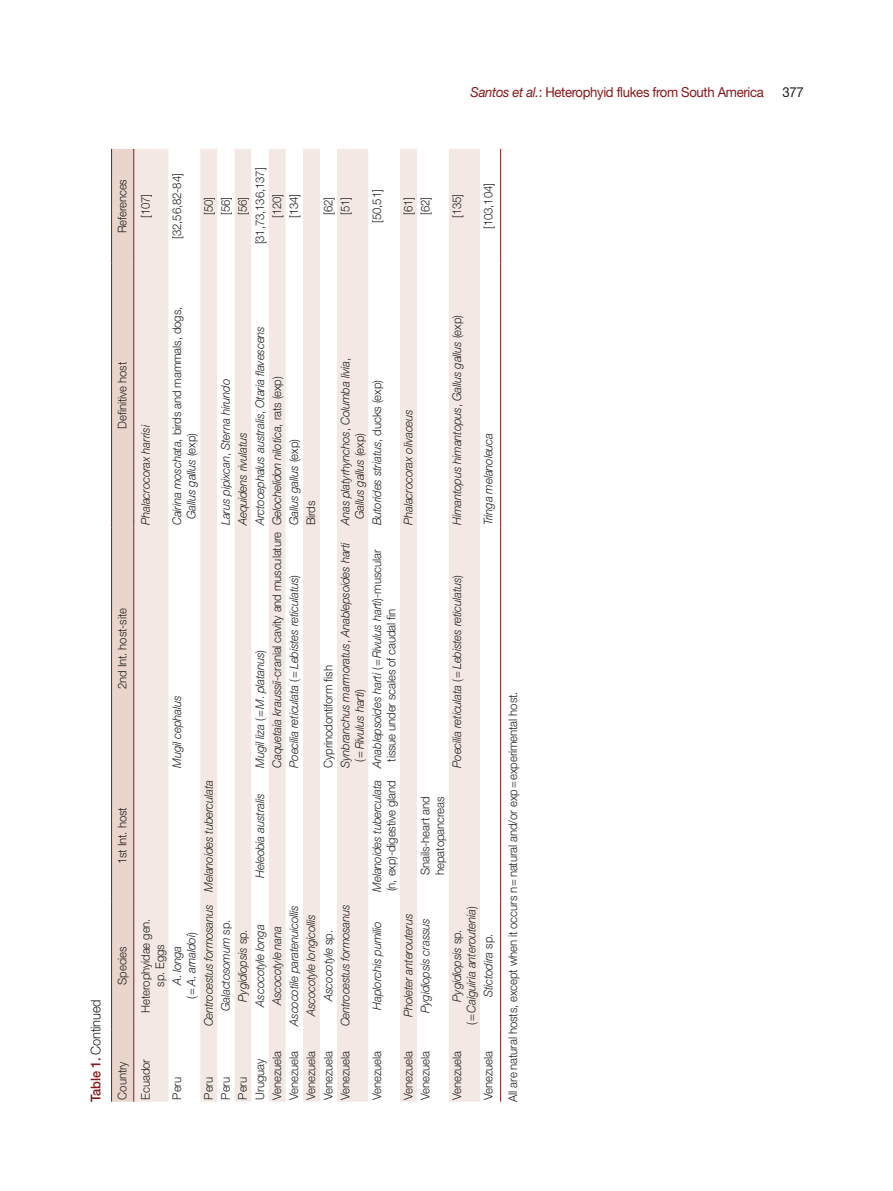
<style>
.page{position:relative;width:893px;height:1191px;background:#fff}
.page>*{position:absolute;margin:0;border:0;box-sizing:border-box;transform-origin:0 0}
.t1{font:13.8px "Helvetica Neue LT Std";letter-spacing:-.025em;color:#88181b;scale:.95 1}
.t2{font:13.8px "Helvetica Neue LT Std";color:#231f20;scale:.95 1}
.표_제목__그림_설명{font:300 13.5px "Helvetica Neue LT Std";letter-spacing:-.02em;color:#231f20;scale:.95 1}
.표_본문{font:italic 300 12px "Helvetica Neue LT Std";letter-spacing:-.015em;color:#231f20;scale:.95 1}
.표_본문-2{font:300 12px "Helvetica Neue LT Std";letter-spacing:-.01em;color:#231f20;scale:.95 1}
.s1{font-style:italic}
.s2{font-weight:500;color:#88181b}
.s3{font-style:normal}
</style>
<div class="page">
<svg style="left:112px;top:149px;width:22px;height:952px;background:#e6cec5"></svg>
<div style="left:135px;top:149px;width:34px;height:952px;background:#f3e8e3"></div>
<svg style="left:200px;top:149px;width:280px;height:952px;fill:#f3e8e3"></svg>
<hr style="left:111px;top:1029px;width:1px;height:72px;background:#88181b">
<hr style="left:111px;top:901px;width:1px;height:128px;background:#88181b">
<hr style="left:111px;top:770px;width:1px;height:131px;background:#88181b">
<hr style="left:111px;top:527px;width:1px;height:243px;background:#88181b">
<hr style="left:111px;top:263px;width:1px;height:264px;background:#88181b">
<hr style="left:111px;top:149px;width:1px;height:114px;background:#88181b">
<hr style="left:134px;top:1029px;width:1px;height:72px;background:#88181b">
<hr style="left:134px;top:901px;width:1px;height:128px;background:#88181b">
<hr style="left:134px;top:770px;width:1px;height:131px;background:#88181b">
<hr style="left:134px;top:527px;width:1px;height:243px;background:#88181b">
<hr style="left:134px;top:263px;width:1px;height:264px;background:#88181b">
<hr style="left:134px;top:149px;width:1px;height:114px;background:#88181b">
<hr style="left:500px;top:1029px;width:1px;height:72px;background:#88181b">
<hr style="left:500px;top:901px;width:1px;height:128px;background:#88181b">
<hr style="left:500px;top:770px;width:1px;height:131px;background:#88181b">
<hr style="left:500px;top:527px;width:1px;height:243px;background:#88181b">
<hr style="left:500px;top:263px;width:1px;height:264px;background:#88181b">
<hr style="left:500px;top:149px;width:1px;height:114px;background:#88181b">
<p class="t1" style="left:471px;top:83px;width:310px"><span class="s1">Santos et al.</span>: Heterophyid flukes from South America</p>
<p class="t2" style="left:782px;top:83px;width:24px">377</p>
<p class="표_본문-2" style="left:115px;top:233px;width:58px;rotate:-90deg">References</p>
<p class="표_본문-2" style="left:138px;top:218px;width:27px;rotate:-90deg">[107]</p>
<p class="표_본문-2" style="left:170px;top:239px;width:70px;rotate:-90deg">[32,56,82-84]</p>
<p class="표_본문-2" style="left:252px;top:244px;width:82px;rotate:-90deg">[31,73,136,137]</p>
<p class="표_본문-2" style="left:269px;top:218px;width:27px;rotate:-90deg">[120]</p>
<p class="표_본문-2" style="left:287px;top:218px;width:27px;rotate:-90deg">[134]</p>
<p class="표_본문-2" style="left:218px;top:215px;width:20px;rotate:-90deg">[56]</p>
<p class="표_본문-2" style="left:235px;top:215px;width:20px;rotate:-90deg">[56]</p>
<p class="표_본문-2" style="left:201px;top:215px;width:20px;rotate:-90deg">[50]</p>
<p class="표_본문-2" style="left:321px;top:215px;width:20px;rotate:-90deg">[62]</p>
<p class="표_본문-2" style="left:338px;top:215px;width:20px;rotate:-90deg">[51]</p>
<p class="표_본문-2" style="left:369px;top:223px;width:37px;rotate:-90deg">[50,51]</p>
<p class="표_본문-2" style="left:401px;top:215px;width:20px;rotate:-90deg">[61]</p>
<p class="표_본문-2" style="left:418px;top:215px;width:20px;rotate:-90deg">[62]</p>
<p class="표_본문-2" style="left:450px;top:218px;width:27px;rotate:-90deg">[135]</p>
<p class="표_본문-2" style="left:481px;top:229px;width:50px;rotate:-90deg">[103,104]</p>
<p class="표_제목__그림_설명" style="left:87px;top:1101px;width:109px;rotate:-90deg"><span class="s2">Table 1.</span> Continued</p>
<p class="표_본문-2" style="left:115px;top:429px;width:72px;rotate:-90deg">Definitive host</p>
<p class="표_본문-2" style="left:115px;top:689px;width:87px;rotate:-90deg">2nd Int. host-site</p>
<p class="표_본문-2" style="left:115px;top:864px;width:61px;rotate:-90deg">1st Int. host</p>
<p class="표_본문-2" style="left:115px;top:984px;width:42px;rotate:-90deg">Species</p>
<p class="표_본문-2" style="left:115px;top:1099px;width:42px;rotate:-90deg">Country</p>
<p class="표_본문" style="left:138px;top:525px;width:107px;rotate:-90deg">Phalacrocorax harrisi</p>
<p class="표_본문-2" style="left:170px;top:525px;width:231px;rotate:-90deg"><span class="s1">Cairina moschata</span>, birds and mammals, dogs,</p>
<p class="표_본문" style="left:184px;top:519px;width:92px;rotate:-90deg">Gallus gallus <span class="s3">(exp)</span></p>
<p class="표_본문" style="left:170px;top:767px;width:78px;rotate:-90deg">Mugil cephalus</p>
<p class="표_본문" style="left:201px;top:891px;width:119px;rotate:-90deg">Melanoides tuberculata</p>
<p class="표_본문" style="left:201px;top:1026px;width:130px;rotate:-90deg">Centrocestus formosanus</p>
<p class="표_본문-2" style="left:138px;top:1012px;width:101px;rotate:-90deg">Heterophyidae gen.</p>
<p class="표_본문" style="left:184px;top:998px;width:71px;rotate:-90deg"><span class="s3">(=</span>A<span class="s3">.</span> arnaldoi<span class="s3">)</span></p>
<p class="표_본문-2" style="left:152px;top:986px;width:46px;rotate:-90deg">sp. Eggs</p>
<p class="표_본문" style="left:170px;top:985px;width:43px;rotate:-90deg">A<span class="s3">.</span> longa</p>
<p class="표_본문" style="left:253px;top:525px;width:211px;rotate:-90deg">Arctocephalus australis<span class="s3">,</span> Otaria flavescens</p>
<p class="표_본문" style="left:270px;top:525px;width:158px;rotate:-90deg">Gelochelidon nilotica<span class="s3">, rats (exp)</span></p>
<p class="표_본문" style="left:218px;top:525px;width:155px;rotate:-90deg">Larus pipixcan<span class="s3">,</span> Sterna hirundo</p>
<p class="표_본문" style="left:235px;top:525px;width:100px;rotate:-90deg">Aequidens rivulatus</p>
<p class="표_본문" style="left:287px;top:525px;width:92px;rotate:-90deg">Gallus gallus <span class="s3">(exp)</span></p>
<p class="표_본문-2" style="left:304px;top:525px;width:27px;rotate:-90deg">Birds</p>
<p class="표_본문-2" style="left:269px;top:767px;width:249px;rotate:-90deg"><span class="s1">Caquetaia kraussii</span>-cranial cavity and musculature</p>
<p class="표_본문" style="left:287px;top:767px;width:205px;rotate:-90deg">Poecilia reticulata <span class="s3">(=</span>Lebistes reticulatus<span class="s3">)</span></p>
<p class="표_본문" style="left:253px;top:767px;width:126px;rotate:-90deg">Mugil liza <span class="s3">(=</span>M<span class="s3">.</span> platanus<span class="s3">)</span></p>
<p class="표_본문" style="left:253px;top:878px;width:90px;rotate:-90deg">Heleobia australis</p>
<p class="표_본문" style="left:338px;top:525px;width:177px;rotate:-90deg">Anas platyrhynchos<span class="s3">,</span> Columba livia<span class="s3">,</span></p>
<p class="표_본문" style="left:370px;top:525px;width:154px;rotate:-90deg">Butorides striatus<span class="s3">, ducks (exp)</span></p>
<p class="표_본문" style="left:352px;top:519px;width:92px;rotate:-90deg">Gallus gallus <span class="s3">(exp)</span></p>
<p class="표_본문" style="left:338px;top:767px;width:239px;rotate:-90deg">Synbranchus marmoratus<span class="s3">,</span> Anablepsoides harti</p>
<p class="표_본문" style="left:370px;top:767px;width:231px;rotate:-90deg">Anablepsoides harti <span class="s3">(=</span>Rivulus harti<span class="s3">)-muscular</span></p>
<p class="표_본문-2" style="left:384px;top:761px;width:162px;rotate:-90deg">tissue under scales of caudal fin</p>
<p class="표_본문-2" style="left:321px;top:767px;width:109px;rotate:-90deg">Cyprinodontiform fish</p>
<p class="표_본문" style="left:352px;top:761px;width:78px;rotate:-90deg"><span class="s3">(=</span>Rivulus harti<span class="s3">)</span></p>
<p class="표_본문" style="left:401px;top:525px;width:124px;rotate:-90deg">Phalacrocorax olivaceus</p>
<p class="표_본문" style="left:370px;top:891px;width:119px;rotate:-90deg">Melanoides tuberculata</p>
<p class="표_본문-2" style="left:384px;top:891px;width:118px;rotate:-90deg">(n, exp)-digestive gland</p>
<p class="표_본문" style="left:338px;top:1026px;width:130px;rotate:-90deg">Centrocestus formosanus</p>
<p class="표_본문" style="left:287px;top:1026px;width:129px;rotate:-90deg">Ascocotile paratenuicollis</p>
<p class="표_본문" style="left:304px;top:1016px;width:109px;rotate:-90deg">Ascocotyle longicollis</p>
<p class="표_본문" style="left:218px;top:1011px;width:98px;rotate:-90deg">Galactosomum <span class="s3">sp.</span></p>
<p class="표_본문" style="left:253px;top:1006px;width:88px;rotate:-90deg">Ascocotyle longa</p>
<p class="표_본문" style="left:270px;top:1005px;width:85px;rotate:-90deg">Ascocotyle nana</p>
<p class="표_본문" style="left:235px;top:1001px;width:78px;rotate:-90deg">Pygidiopsis <span class="s3">sp.</span></p>
<p class="표_본문" style="left:321px;top:1001px;width:76px;rotate:-90deg">Ascocotyle <span class="s3">sp.</span></p>
<p class="표_본문" style="left:370px;top:1009px;width:94px;rotate:-90deg">Haplorchis pumilio</p>
<p class="표_본문" style="left:401px;top:1017px;width:110px;rotate:-90deg">Pholeter anterouterus</p>
<p class="표_본문" style="left:450px;top:525px;width:223px;rotate:-90deg">Himantopus himantopus<span class="s3">,</span> Gallus gallus <span class="s3">(exp)</span></p>
<p class="표_본문" style="left:450px;top:767px;width:205px;rotate:-90deg">Poecilia reticulata <span class="s3">(=</span>Lebistes reticulatus<span class="s3">)</span></p>
<p class="표_본문-2" style="left:418px;top:875px;width:84px;rotate:-90deg">Snails-heart and</p>
<p class="표_본문-2" style="left:432px;top:874px;width:84px;rotate:-90deg">hepatopancreas</p>
<p class="표_본문" style="left:481px;top:525px;width:99px;rotate:-90deg">Tringa melanoleuca</p>
<p class="표_본문" style="left:418px;top:1013px;width:101px;rotate:-90deg">Pygidiopsis crassus</p>
<p class="표_본문" style="left:464px;top:1025px;width:127px;rotate:-90deg"><span class="s3">(=</span>Caiguiria anteroutenia<span class="s3">)</span></p>
<p class="표_본문" style="left:450px;top:1001px;width:78px;rotate:-90deg">Pygidiopsis <span class="s3">sp.</span></p>
<p class="표_본문" style="left:481px;top:997px;width:68px;rotate:-90deg">Stictodira <span class="s3">sp.</span></p>
<p class="표_본문-2" style="left:138px;top:1099px;width:44px;rotate:-90deg">Ecuador</p>
<p class="표_본문-2" style="left:170px;top:1099px;width:25px;rotate:-90deg">Peru</p>
<p class="표_본문-2" style="left:201px;top:1099px;width:25px;rotate:-90deg">Peru</p>
<p class="표_본문-2" style="left:218px;top:1099px;width:25px;rotate:-90deg">Peru</p>
<p class="표_본문-2" style="left:235px;top:1099px;width:25px;rotate:-90deg">Peru</p>
<p class="표_본문-2" style="left:269px;top:1099px;width:53px;rotate:-90deg">Venezuela</p>
<p class="표_본문-2" style="left:252px;top:1099px;width:44px;rotate:-90deg">Uruguay</p>
<p class="표_본문-2" style="left:287px;top:1099px;width:53px;rotate:-90deg">Venezuela</p>
<p class="표_본문-2" style="left:304px;top:1099px;width:53px;rotate:-90deg">Venezuela</p>
<p class="표_본문-2" style="left:321px;top:1099px;width:53px;rotate:-90deg">Venezuela</p>
<p class="표_본문-2" style="left:338px;top:1099px;width:53px;rotate:-90deg">Venezuela</p>
<p class="표_본문-2" style="left:369px;top:1099px;width:53px;rotate:-90deg">Venezuela</p>
<p class="표_본문-2" style="left:401px;top:1099px;width:53px;rotate:-90deg">Venezuela</p>
<p class="표_본문-2" style="left:418px;top:1099px;width:53px;rotate:-90deg">Venezuela</p>
<p class="표_본문-2" style="left:450px;top:1099px;width:53px;rotate:-90deg">Venezuela</p>
<p class="표_본문-2" style="left:481px;top:1099px;width:53px;rotate:-90deg">Venezuela</p>
<p class="표_본문-2" style="left:506px;top:1101px;width:433px;rotate:-90deg">All are natural hosts, except when it occurs n=natural and/or exp=experimental host.</p>
</div>
